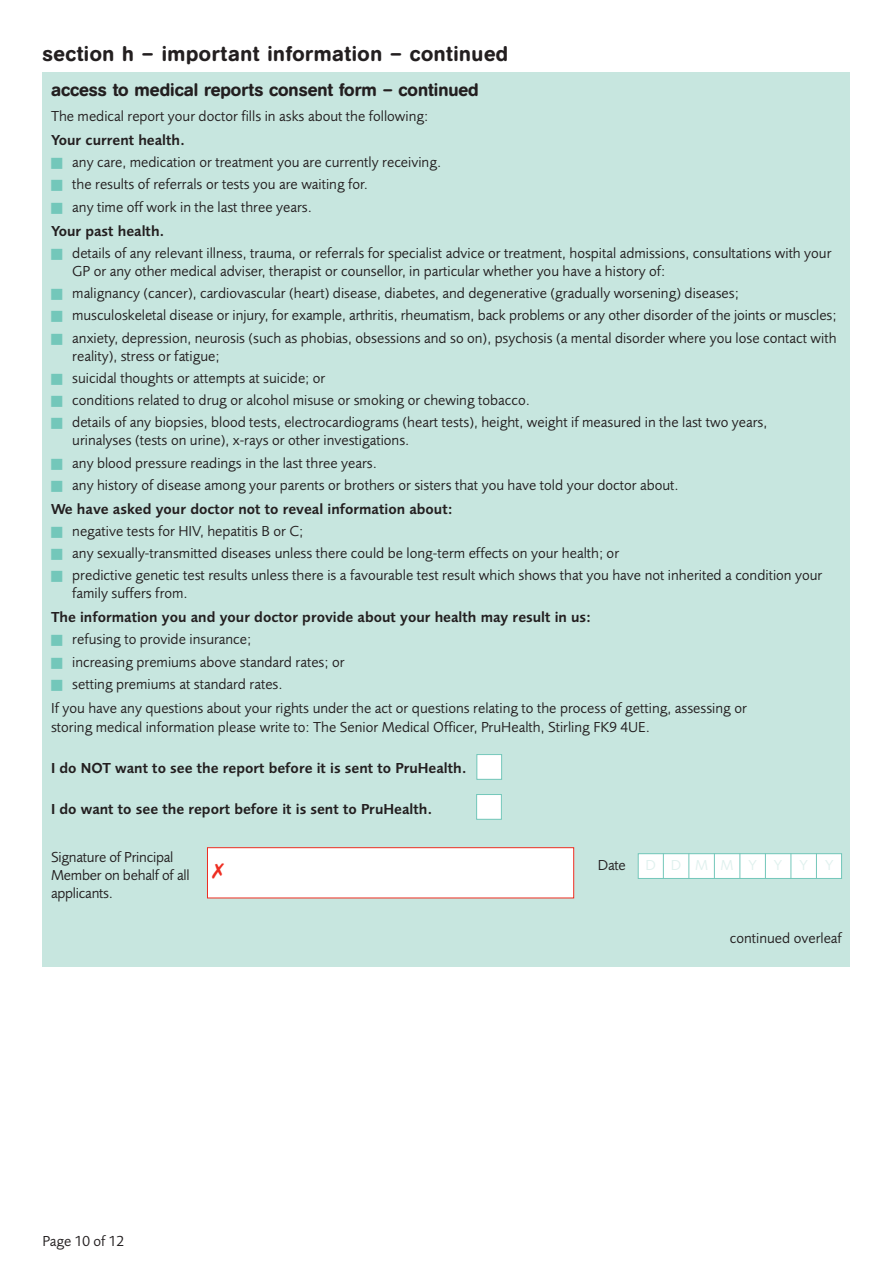
<style>
.page{position:relative;width:893px;height:1263px;background:#fff}
.page>*{position:absolute;margin:0;border:0;box-sizing:border-box;transform-origin:0 0}
.t1{font:500 21px "AG Book Rounded";letter-spacing:.03em;color:#231f20}
.t2{font:500 18px "AG Book Rounded";color:#231f20}
.t3{font:15px/18px "Pru Sans";color:#231f20}
.t4{font:600 15px "Pru Sans";color:#231f20}
.t5{font:15px "Pru Sans";letter-spacing:.95em;color:#e0f1ee}
.s1{color:#73c7ba}
.s2{font-weight:600}
</style>
<div class="page">
<div style="left:43px;top:72px;width:807px;height:895px;background:#c7e6df"></div>
<div style="left:477px;top:755px;width:24px;height:24px;background:#fff"></div>
<div style="left:476px;top:754px;width:26px;height:26px;border:1px solid #73c7ba"></div>
<div style="left:208px;top:848px;width:365px;height:49px;background:#fff"></div>
<div style="left:207px;top:847px;width:367px;height:51px;border:1px solid #ee2e22"></div>
<div style="left:639px;top:854px;width:202px;height:24px;background:#fff"></div>
<div style="left:638px;top:853px;width:204px;height:26px;border:1px solid #73c7ba"></div>
<svg style="left:663px;top:853px;width:1px;height:26px"></svg>
<svg style="left:688px;top:853px;width:1px;height:26px"></svg>
<svg style="left:714px;top:853px;width:1px;height:26px"></svg>
<svg style="left:739px;top:853px;width:1px;height:26px"></svg>
<svg style="left:765px;top:853px;width:1px;height:26px"></svg>
<svg style="left:790px;top:853px;width:1px;height:26px"></svg>
<svg style="left:816px;top:853px;width:1px;height:26px"></svg>
<div style="left:477px;top:795px;width:24px;height:24px;background:#fff"></div>
<div style="left:476px;top:794px;width:26px;height:26px;border:1px solid #73c7ba"></div>
<h1 class="t1" style="left:43px;top:46px;width:467px">section h – important information – continued</h1>
<p class="t2" style="left:51px;top:83px;width:429px">access to medical reports consent form – continued</p>
<p class="t3" style="left:51px;top:109px;width:379px">The medical report your doctor fills in asks about the following:</p>
<p class="t4" style="left:51px;top:134px;width:136px">Your current health.</p>
<p class="t3" style="left:51px;top:155px;width:392px"><span class="s1">■</span> any care, medication or treatment you are currently receiving.</p>
<p class="t3" style="left:51px;top:177px;width:318px"><span class="s1">■</span> the results of referrals or tests you are waiting for.</p>
<p class="t3" style="left:51px;top:196px;width:262px;line-height:23.7px"><span class="s1">■</span> any time off work in the last three years.<br><span class="s2">Your past health.</span></p>
<p class="t3" style="left:72px;top:245px;width:761px;text-indent:-21px"><span class="s1">■</span> details of any relevant illness, trauma, or referrals for specialist advice or treatment, hospital admissions, consultations with your<br>GP or any other medical adviser, therapist or counsellor, in particular whether you have a history of:</p>
<p class="t3" style="left:51px;top:285px;width:689px"><span class="s1">■</span> malignancy (cancer), cardiovascular (heart) disease, diabetes, and degenerative (gradually worsening) diseases;</p>
<p class="t3" style="left:51px;top:308px;width:787px"><span class="s1">■</span> musculoskeletal disease or injury, for example, arthritis, rheumatism, back problems or any other disorder of the joints or muscles;</p>
<p class="t3" style="left:72px;top:330px;width:766px;text-indent:-21px"><span class="s1">■</span> anxiety, depression, neurosis (such as phobias, obsessions and so on), psychosis (a mental disorder where you lose contact with reality), stress or fatigue;</p>
<p class="t3" style="left:51px;top:370px;width:276px"><span class="s1">■</span> suicidal thoughts or attempts at suicide; or</p>
<p class="t3" style="left:51px;top:392px;width:480px"><span class="s1">■</span> conditions related to drug or alcohol misuse or smoking or chewing tobacco.</p>
<p class="t3" style="left:72px;top:415px;width:696px;text-indent:-21px"><span class="s1">■</span> details of any biopsies, blood tests, electrocardiograms (heart tests), height, weight if measured in the last two years, urinalyses (tests on urine), x-rays or other investigations.</p>
<p class="t3" style="left:51px;top:455px;width:328px"><span class="s1">■</span> any blood pressure readings in the last three years.</p>
<p class="t3" style="left:51px;top:474px;width:629px;line-height:23.7px"><span class="s1">■</span> any history of disease among your parents or brothers or sisters that you have told your doctor about.<br><span class="s2">We have asked your doctor not to reveal information about:</span></p>
<p class="t3" style="left:51px;top:523px;width:254px"><span class="s1">■</span> negative tests for HIV, hepatitis B or C;</p>
<p class="t3" style="left:51px;top:545px;width:570px"><span class="s1">■</span> any sexually-transmitted diseases unless there could be long-term effects on your health; or</p>
<p class="t3" style="left:72px;top:568px;width:751px;text-indent:-21px"><span class="s1">■</span> predictive genetic test results unless there is a favourable test result which shows that you have not inherited a condition your family suffers from.</p>
<p class="t4" style="left:51px;top:611px;width:542px">The information you and your doctor provide about your health may result in us:</p>
<p class="t3" style="left:51px;top:632px;width:202px"><span class="s1">■</span> refusing to provide insurance;</p>
<p class="t3" style="left:51px;top:654px;width:295px"><span class="s1">■</span> increasing premiums above standard rates; or</p>
<p class="t3" style="left:51px;top:673px;width:697px;line-height:23.7px"><span class="s1">■</span> setting premiums at standard rates.<br>If you have any questions about your rights under the act or questions relating to the process of getting, assessing or</p>
<p class="t3" style="left:51px;top:719px;width:600px">storing medical information please write to: The Senior Medical Officer, PruHealth, Stirling FK9 4UE.</p>
<p class="t4" style="left:51px;top:762px;width:417px">I do NOT want to see the report before it is sent to PruHealth.</p>
<p class="t4" style="left:51px;top:803px;width:383px">I do want to see the report before it is sent to PruHealth.</p>
<p class="t3" style="left:51px;top:849px;width:140px">Signature of Principal<br>Member on behalf of all applicants.</p>
<p class="t3" style="left:598px;top:857px;width:30px">Date</p>
<p class="t5" style="left:645px;top:859px;width:190px">DDMMY Y Y Y</p>
<p class="t3" style="left:730px;top:930px;width:114px">continued overleaf</p>
<p class="t3" style="left:43px;top:1233px;width:83px">Page 10 of 12</p>
</div>
